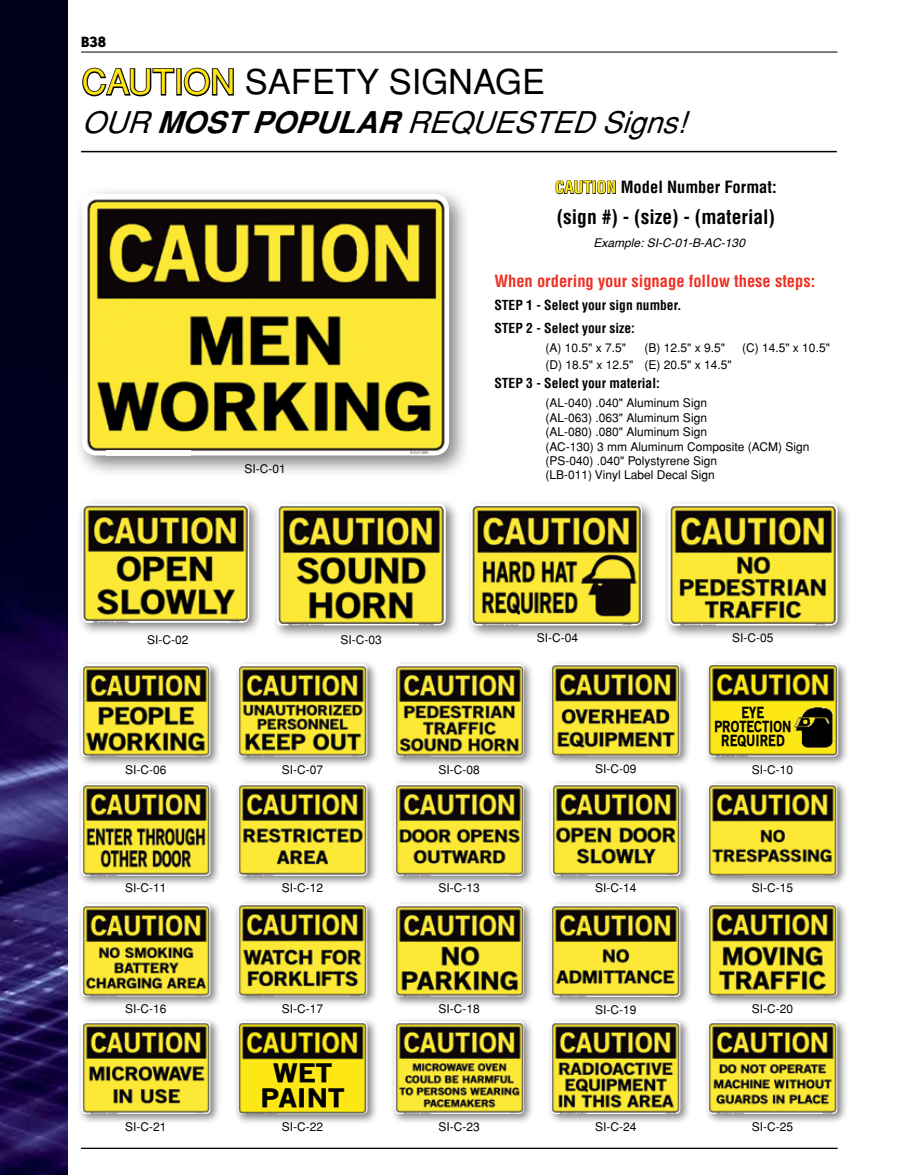
<style>
.page{position:relative;width:905px;height:1175px;background:#fff}
.page>*{position:absolute;margin:0;border:0;box-sizing:border-box;transform-origin:0 0}
.t1{font:34.5px "Helvetica";color:#000}
.t2{font:italic 30px "Helvetica";color:#000}
.t3{font:900 25.5px/26px "Old Sans";color:#000;text-align:center;scale:1.16 1}
.t4{font:700 condensed 19.5px "Helvetica";color:#000}
.t5{font:700 condensed 16.5px "Helvetica";color:#ee3124}
.t6{font:700 condensed 16.5px "Helvetica";color:#000}
.t7{font:900 15.3px/14px "Old Sans";color:#000;text-align:center;scale:.84 1}
.t8{font:700 15px "Itc Kabel";color:#000}
.t9{font:700 condensed 13.5px/23px "Helvetica";color:#000}
.t10{font:12px/14.4px "Helvetica";color:#000}
.t11{font:italic 12px "Helvetica";color:#000}
.s1{color:#ffe512}
.s2{font-weight:700}
</style>
<div class="page">
<hr style="left:81px;top:1147px;width:756px;height:1px;background:#000">
<hr style="left:81px;top:52px;width:756px;height:1px;background:#000">
<hr style="left:81px;top:1148px;width:756px;height:1px;background:#000">
<div style="left:703px;top:1017px;width:145px;height:107px;background:#000;opacity:.5"></div>
<img style="left:707px;top:1021px;width:130px;height:92px">
<svg style="left:82px;top:67px;width:93px;height:30px"></svg>
<div style="left:176px;top:68px;width:6px;height:28px;border:2px solid #000"></div>
<svg style="left:183px;top:67px;width:51px;height:30px"></svg>
<div style="left:77px;top:660px;width:145px;height:107px;background:#000;opacity:.5"></div>
<img style="left:81px;top:664px;width:130px;height:92px">
<div style="left:77px;top:779px;width:145px;height:107px;background:#000;opacity:.5"></div>
<img style="left:81px;top:783px;width:130px;height:92px">
<div style="left:547px;top:659px;width:144px;height:108px;background:#000;opacity:.5"></div>
<img style="left:551px;top:664px;width:129px;height:92px">
<div style="left:390px;top:660px;width:145px;height:107px;background:#000;opacity:.5"></div>
<img style="left:394px;top:664px;width:130px;height:92px">
<div style="left:390px;top:779px;width:145px;height:107px;background:#000;opacity:.5"></div>
<img style="left:394px;top:783px;width:130px;height:92px">
<div style="left:77px;top:900px;width:145px;height:107px;background:#000;opacity:.5"></div>
<img style="left:81px;top:904px;width:130px;height:92px">
<div style="left:703px;top:779px;width:145px;height:108px;background:#000;opacity:.5"></div>
<img style="left:707px;top:783px;width:130px;height:93px">
<div style="left:547px;top:779px;width:144px;height:107px;background:#000;opacity:.5"></div>
<img style="left:551px;top:783px;width:129px;height:92px">
<div style="left:390px;top:900px;width:145px;height:107px;background:#000;opacity:.5"></div>
<img style="left:394px;top:904px;width:130px;height:92px">
<div style="left:77px;top:1017px;width:145px;height:107px;background:#000;opacity:.5"></div>
<img style="left:81px;top:1021px;width:130px;height:92px">
<div style="left:390px;top:1017px;width:145px;height:107px;background:#000;opacity:.5"></div>
<img style="left:394px;top:1021px;width:130px;height:92px">
<div style="left:547px;top:900px;width:144px;height:107px;background:#000;opacity:.5"></div>
<img style="left:551px;top:904px;width:129px;height:92px">
<div style="left:703px;top:899px;width:145px;height:108px;background:#000;opacity:.5"></div>
<img style="left:707px;top:903px;width:130px;height:93px">
<hr style="left:81px;top:151px;width:755px;height:1px;background:#000">
<div style="left:73px;top:185px;width:398px;height:293px;background:#000;opacity:.5"></div>
<img style="left:82px;top:194px;width:367px;height:261px">
<div style="left:76px;top:498px;width:187px;height:138px;background:#000;opacity:.5"></div>
<img style="left:82px;top:503px;width:167px;height:120px">
<div style="left:465px;top:498px;width:190px;height:142px;background:#000;opacity:.5"></div>
<img style="left:471px;top:503px;width:171px;height:122px">
<div style="left:663px;top:498px;width:188px;height:141px;background:#000;opacity:.5"></div>
<img style="left:668px;top:503px;width:169px;height:122px">
<div style="left:271px;top:498px;width:189px;height:141px;background:#000;opacity:.5"></div>
<img style="left:277px;top:503px;width:169px;height:122px">
<div style="left:234px;top:660px;width:144px;height:107px;background:#000;opacity:.5"></div>
<img style="left:238px;top:664px;width:129px;height:92px">
<div style="left:234px;top:779px;width:144px;height:107px;background:#000;opacity:.5"></div>
<img style="left:238px;top:783px;width:129px;height:92px">
<div style="left:234px;top:899px;width:144px;height:108px;background:#000;opacity:.5"></div>
<img style="left:238px;top:903px;width:129px;height:93px">
<div style="left:547px;top:1017px;width:144px;height:107px;background:#000;opacity:.5"></div>
<img style="left:551px;top:1021px;width:129px;height:92px">
<div style="left:234px;top:1017px;width:144px;height:107px;background:#000;opacity:.5"></div>
<img style="left:238px;top:1021px;width:129px;height:93px">
<div style="left:703px;top:659px;width:146px;height:108px;background:#000;opacity:.5"></div>
<img style="left:707px;top:664px;width:131px;height:92px">
<img style="left:793px;top:706px;width:40px;height:43px">
<svg style="left:106px;top:450px;width:85px;height:5px"></svg>
<svg style="left:555px;top:180px;width:61px;height:15px"></svg>
<img style="left:0;top:0;width:68px;height:1174px">
<p class="t8" style="left:81px;top:32px;width:27px">B38</p>
<h1 class="t1" style="left:82px;top:62px;width:465px"><span class="s1">CAUTION</span> SAFETY SIGNAGE</h1>
<h2 class="t2" style="left:82px;top:104px;width:616px">OUR <span class="s2">MOSTPOPULAR</span> REQUESTED Signs!</h2>
<p class="t10" style="left:244px;top:461px;width:43px">SI-C-01</p>
<h3 class="t6" style="left:555px;top:177px;width:223px"><span class="s1">CAUTION</span> Model Number Format:</h3>
<h3 class="t4" style="left:556px;top:204px;width:220px">(sign #) - (size) - (material)</h3>
<p class="t11" style="left:593px;top:233px;width:153px">Example: SI-C-01-B-AC-130</p>
<h3 class="t5" style="left:494px;top:271px;width:322px">When ordering your signage follow these steps:</h3>
<p class="t9" style="left:494px;top:293px;width:189px">STEP 1 - Select your sign number.<br>STEP 2 - Select your size:</p>
<p class="t10" style="left:545px;top:341px;width:82px">(A) 10.5" x 7.5"</p>
<p class="t10" style="left:644px;top:341px;width:82px">(B) 12.5" x 9.5"</p>
<p class="t10" style="left:742px;top:341px;width:89px">(C) 14.5" x 10.5"</p>
<p class="t10" style="left:545px;top:357px;width:188px">(D) 18.5" x 12.5" (E) 20.5" x 14.5"</p>
<p class="t9" style="left:494px;top:371px;width:167px">STEP 3 - Select your material:</p>
<p class="t10" style="left:545px;top:396px;width:265px">(AL-040) .040" Aluminum Sign<br>(AL-063) .063" Aluminum Sign<br>(AL-080) .080" Aluminum Sign<br>(AC-130) 3 mm Aluminum Composite (ACM) Sign (PS-040) .040" Polystyrene Sign<br>(LB-011) Vinyl Label Decal Sign</p>
<p class="t10" style="left:147px;top:632px;width:43px">SI-C-02</p>
<p class="t10" style="left:340px;top:632px;width:43px">SI-C-03</p>
<p class="t10" style="left:537px;top:631px;width:43px">SI-C-04</p>
<p class="t10" style="left:732px;top:631px;width:43px">SI-C-05</p>
<p class="t7" style="left:714px;top:705px;width:93px">EYE<br>PROTECTION<br>REQUIRED</p>
<p class="t10" style="left:125px;top:762px;width:43px">SI-C-06</p>
<p class="t10" style="left:282px;top:762px;width:43px">SI-C-07</p>
<p class="t10" style="left:438px;top:762px;width:43px">SI-C-08</p>
<p class="t10" style="left:595px;top:762px;width:43px">SI-C-09</p>
<p class="t10" style="left:752px;top:762px;width:43px">SI-C-10</p>
<p class="t10" style="left:125px;top:880px;width:43px">SI-C-11</p>
<p class="t10" style="left:282px;top:880px;width:43px">SI-C-12</p>
<p class="t10" style="left:438px;top:881px;width:43px">SI-C-13</p>
<p class="t10" style="left:595px;top:880px;width:43px">SI-C-14</p>
<p class="t10" style="left:752px;top:880px;width:43px">SI-C-15</p>
<p class="t10" style="left:125px;top:1001px;width:43px">SI-C-16</p>
<p class="t10" style="left:282px;top:1001px;width:43px">SI-C-17</p>
<p class="t10" style="left:438px;top:1001px;width:43px">SI-C-18</p>
<p class="t10" style="left:595px;top:1002px;width:43px">SI-C-19</p>
<p class="t10" style="left:752px;top:1001px;width:43px">SI-C-20</p>
<h3 class="t3" style="left:261px;top:1059px;width:74px">WET<br>PAINT</h3>
<p class="t10" style="left:125px;top:1119px;width:43px">SI-C-21</p>
<p class="t10" style="left:282px;top:1119px;width:43px">SI-C-22</p>
<p class="t10" style="left:438px;top:1119px;width:43px">SI-C-23</p>
<p class="t10" style="left:595px;top:1119px;width:43px">SI-C-24</p>
<p class="t10" style="left:752px;top:1119px;width:43px">SI-C-25</p>
</div>
